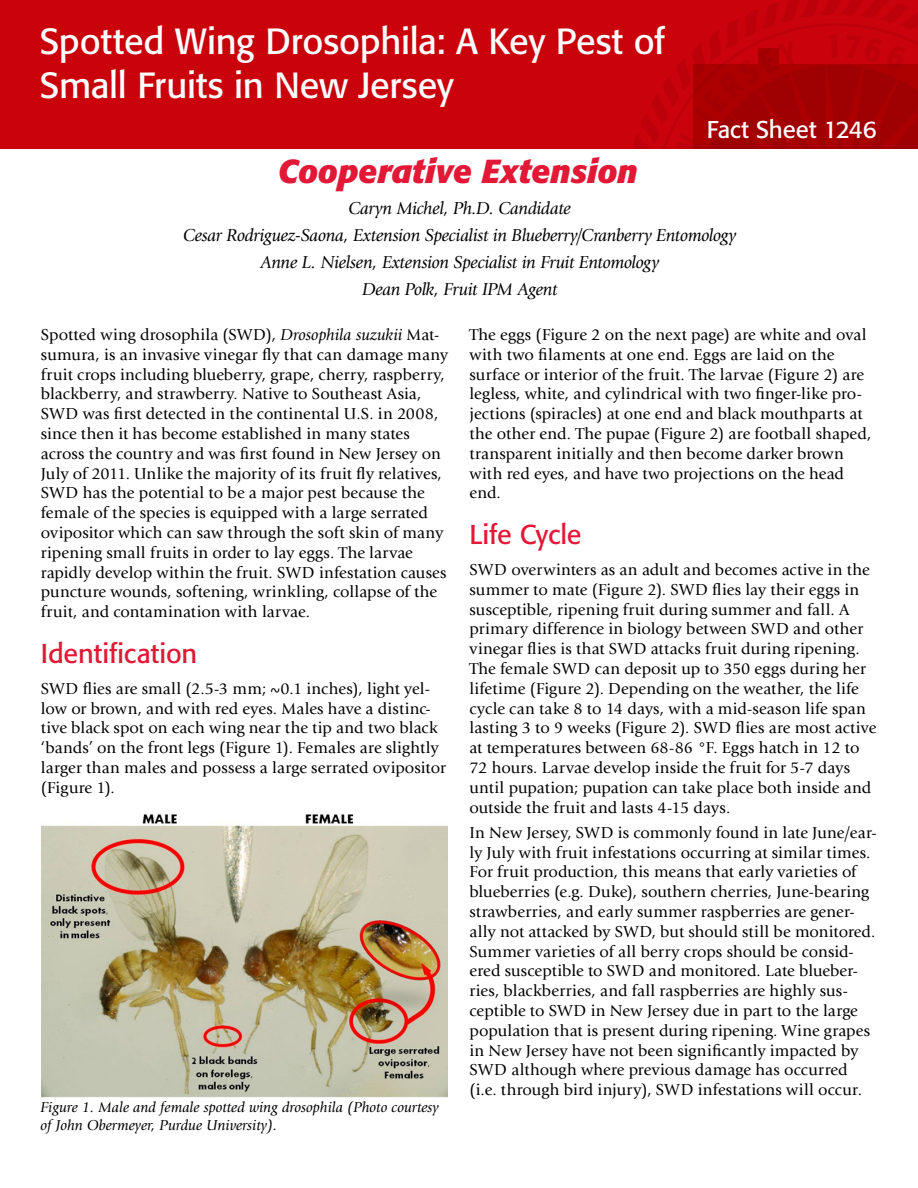
<style>
.page{position:relative;width:918px;height:1188px;background:#fff}
.page>*{position:absolute;margin:0;border:0;box-sizing:border-box;transform-origin:0 0}
.t1{font:36px/43.2px "Formata BQ";letter-spacing:-.005em;color:#fff}
.t2{font:italic 700 33px "Formata BQ";color:#e31837}
.t3{font:27px "Formata BQ";color:#e31837}
.t4{font:24px "Formata BQ";letter-spacing:-.01em;color:#fff}
.t5{font:italic 18px/27px "Giovanni Std";letter-spacing:-.02em;color:#000;text-align:center}
.t6{font:16.5px/19.8px "Giovanni Std";letter-spacing:.005em;color:#000}
.t7{font:italic 15px/18px "Giovanni Std";color:#000}
.s1{font-style:italic}
</style>
<div class="page">
<div style="left:0;top:0;width:918px;height:149px;background:#ca020b"></div>
<svg style="left:634px;top:0;width:284px;height:149px"></svg>
<img style="left:42px;top:814px;width:405px;height:284px">
<h1 class="t1" style="left:40px;top:20px;width:627px">Spotted Wing Drosophila: A Key Pest of<br>Small Fruits in New Jersey</h1>
<h3 class="t4" style="left:707px;top:115px;width:172px">Fact Sheet 1246</h3>
<h2 class="t2" style="left:278px;top:151px;width:362px">Cooperative Extension</h2>
<p class="t5" style="left:183px;top:195px;width:555px">Caryn Michel, Ph.D. Candidate<br>Cesar Rodriguez-Saona, Extension Specialist in Blueberry/Cranberry Entomology Anne L. Nielsen, Extension Specialist in Fruit Entomology<br>Dean Polk, Fruit IPM Agent</p>
<p class="t6" style="left:41px;top:325px;width:409px">Spotted wing drosophila (SWD), <span class="s1">Drosophila suzukii</span> Mat&shy;sumura, is an invasive vinegar fly that can damage many fruit crops including blueberry, grape, cherry, raspberry, blackberry, and strawberry. Native to Southeast Asia, SWD was first detected in the continental U.S. in 2008, since then it has become established in many states across the country and was first found in New Jersey on July of 2011. Unlike the majority of its fruit fly relatives, SWD has the potential to be a major pest because the female of the species is equipped with a large serrated ovipositor which can saw through the soft skin of many ripening small fruits in order to lay eggs. The larvae rapidly develop within the fruit. SWD infestation causes puncture wounds, softening, wrinkling, collapse of the fruit, and contamination with larvae.</p>
<h3 class="t3" style="left:41px;top:637px;width:158px">Identification</h3>
<p class="t6" style="left:41px;top:679px;width:406px">SWD flies are small (2.5-3 mm; ~0.1 inches), light yel&shy;low or brown, and with red eyes. Males have a distinc&shy;tive black spot on each wing near the tip and two black ‘bands’ on the front legs (Figure 1). Females are slightly larger than males and possess a large serrated ovipositor (Figure 1).</p>
<p class="t7" style="left:40px;top:1099px;width:400px">Figure 1. Male and female spotted wing drosophila (Photo courtesy of John Obermeyer, Purdue University).</p>
<p class="t6" style="left:469px;top:325px;width:403px">The eggs (Figure 2 on the next page) are white and oval with two filaments at one end. Eggs are laid on the surface or interior of the fruit. The larvae (Figure 2) are legless, white, and cylindrical with two finger-like pro&shy;jections (spiracles) at one end and black mouthparts at the other end. The pupae (Figure 2) are football shaped, transparent initially and then become darker brown with red eyes, and have two projections on the head end.</p>
<h3 class="t3" style="left:469px;top:518px;width:114px">Life Cycle</h3>
<p class="t6" style="left:469px;top:560px;width:408px">SWD overwinters as an adult and becomes active in the summer to mate (Figure 2). SWD flies lay their eggs in susceptible, ripening fruit during summer and fall. A primary difference in biology between SWD and other vinegar flies is that SWD attacks fruit during ripening.<br>The female SWD can deposit up to 350 eggs during her lifetime (Figure 2). Depending on the weather, the life cycle can take 8 to 14 days, with a mid-season life span lasting 3 to 9 weeks (Figure 2). SWD flies are most active at temperatures between 68-86 °F. Eggs hatch in 12 to 72 hours. Larvae develop inside the fruit for 5-7 days until pupation; pupation can take place both inside and outside the fruit and lasts 4-15 days.</p>
<p class="t6" style="left:469px;top:823px;width:409px">In New Jersey, SWD is commonly found in late June/ear&shy;ly July with fruit infestations occurring at similar times.<br>For fruit production, this means that early varieties of blueberries (e.g. Duke), southern cherries, June-bearing strawberries, and early summer raspberries are gener&shy;ally not attacked by SWD, but should still be monitored.<br>Summer varieties of all berry crops should be consid&shy;ered susceptible to SWD and monitored. Late blueber&shy;ries, blackberries, and fall raspberries are highly sus&shy;ceptible to SWD in New Jersey due in part to the large population that is present during ripening. Wine grapes in New Jersey have not been significantly impacted by SWD although where previous damage has occurred (i.e. through bird injury), SWD infestations will occur.</p>
</div>
